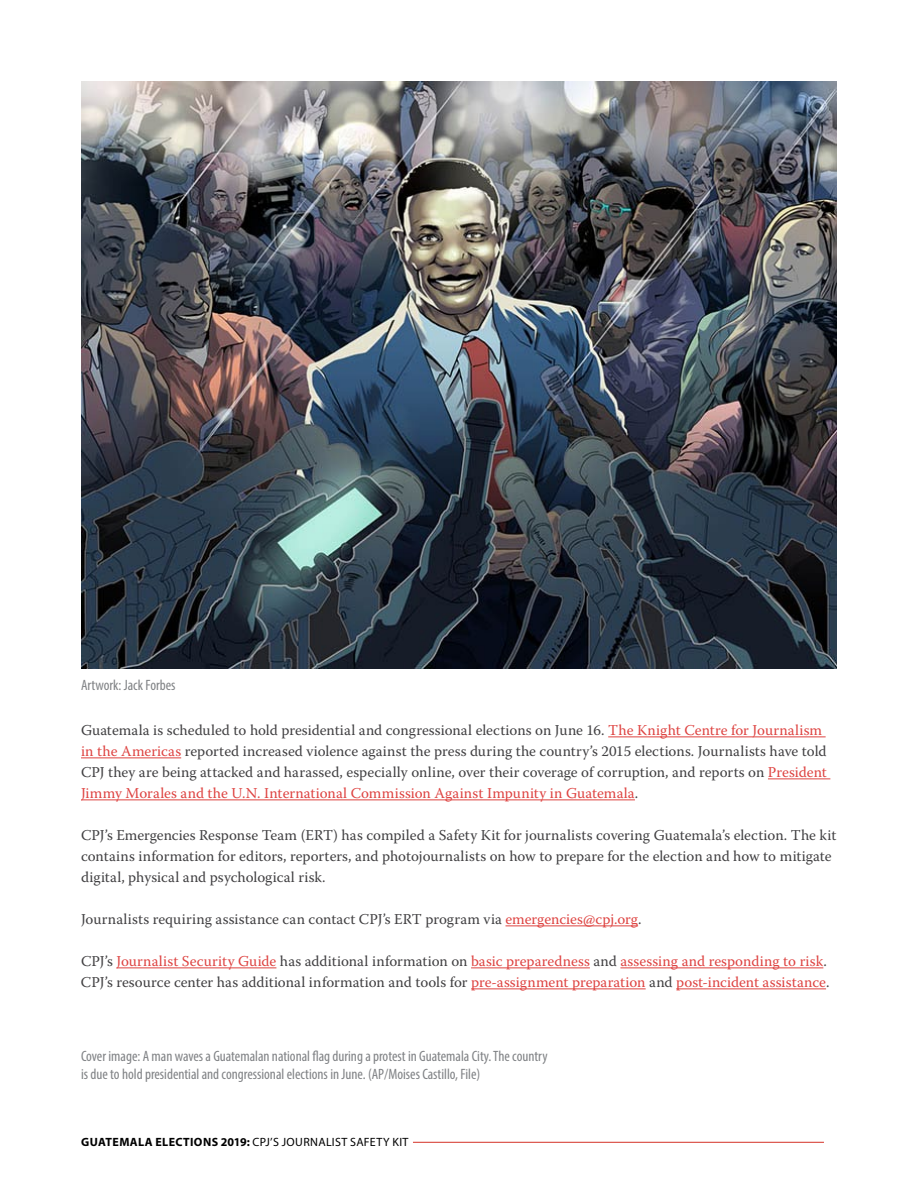
<style>
.page{position:relative;width:918px;height:1188px;background:#fff}
.page>*{position:absolute;margin:0;border:0;box-sizing:border-box;transform-origin:0 0}
.t1{font:15px/21px "Warnock Pro";letter-spacing:.005em;color:#414042}
.t2{font:15px/21px "Warnock Pro";letter-spacing:.005em;color:#de4341}
.t3{font:condensed 15px/18px "Myriad Pro";color:#808285}
.t4{font:12px "Myriad Pro";letter-spacing:.025em;color:#000}
.s1{color:#de4341}
.s2{color:#414042}
.s3{font-weight:700}
</style>
<div class="page">
<hr style="left:413px;top:1142px;width:411px;height:1px;background:#d43126">
<hr style="left:608px;top:737px;width:218px;height:1px;background:#de4341">
<hr style="left:81px;top:758px;width:100px;height:1px;background:#de4341">
<hr style="left:768px;top:779px;width:62px;height:1px;background:#de4341">
<hr style="left:81px;top:800px;width:554px;height:1px;background:#de4341">
<hr style="left:506px;top:926px;width:132px;height:1px;background:#de4341">
<hr style="left:116px;top:968px;width:160px;height:1px;background:#de4341">
<hr style="left:471px;top:968px;width:119px;height:1px;background:#de4341">
<hr style="left:620px;top:968px;width:203px;height:1px;background:#de4341">
<hr style="left:471px;top:989px;width:175px;height:1px;background:#de4341">
<hr style="left:676px;top:989px;width:150px;height:1px;background:#de4341">
<img style="left:81px;top:81px;width:756px;height:588px">
<p class="t3" style="left:81px;top:676px;width:96px">Artwork: Jack Forbes</p>
<p class="t1" style="left:81px;top:719px;width:747px">Guatemala is scheduled to hold presidential and congressional elections on June 16. <span class="s1">The Knight Centre for Journalism in the Americas</span> reported increased violence against the press during the country’s 2015 elections. Journalists have told CPJ they are being attacked and harassed, especially online, over their coverage of corruption, and reports on <span class="s1">President Jimmy Morales and the U.N. International Commission Against Impunity in Guatemala</span>.</p>
<p class="t1" style="left:81px;top:824px;width:757px">CPJ’s Emergencies Response Team (ERT) has compiled a Safety Kit for journalists covering Guatemala’s election. The kit contains information for editors, reporters, and photojournalists on how to prepare for the election and how to mitigate digital, physical and psychological risk.</p>
<p class="t1" style="left:81px;top:908px;width:562px">Journalists requiring assistance can contact CPJ’s ERT program via <span class="s1">emergencies@cpj.org</span>.</p>
<p class="t2" style="left:81px;top:950px;width:750px"><span class="s2">CPJ’s</span> Journalist Security Guide <span class="s2">has additional information on</span> basic preparedness <span class="s2">and</span> assessing and responding to risk<span class="s2">.<br>CPJ’s resource center has additional information and tools for</span> pre-assignment preparation <span class="s2">and</span> post-incident assistance<span class="s2">.</span></p>
<p class="t3" style="left:81px;top:1047px;width:468px">Cover image: A man waves a Guatemalan national flag during a protest in Guatemala City. The country is due to hold presidential and congressional elections in June. (AP/Moises Castillo, File)</p>
<p class="t4" style="left:81px;top:1135px;width:329px"><span class="s3">GUATEMALA ELECTIONS 2019:</span> CPJ’S JOURNALIST SAFETY KIT</p>
</div>
